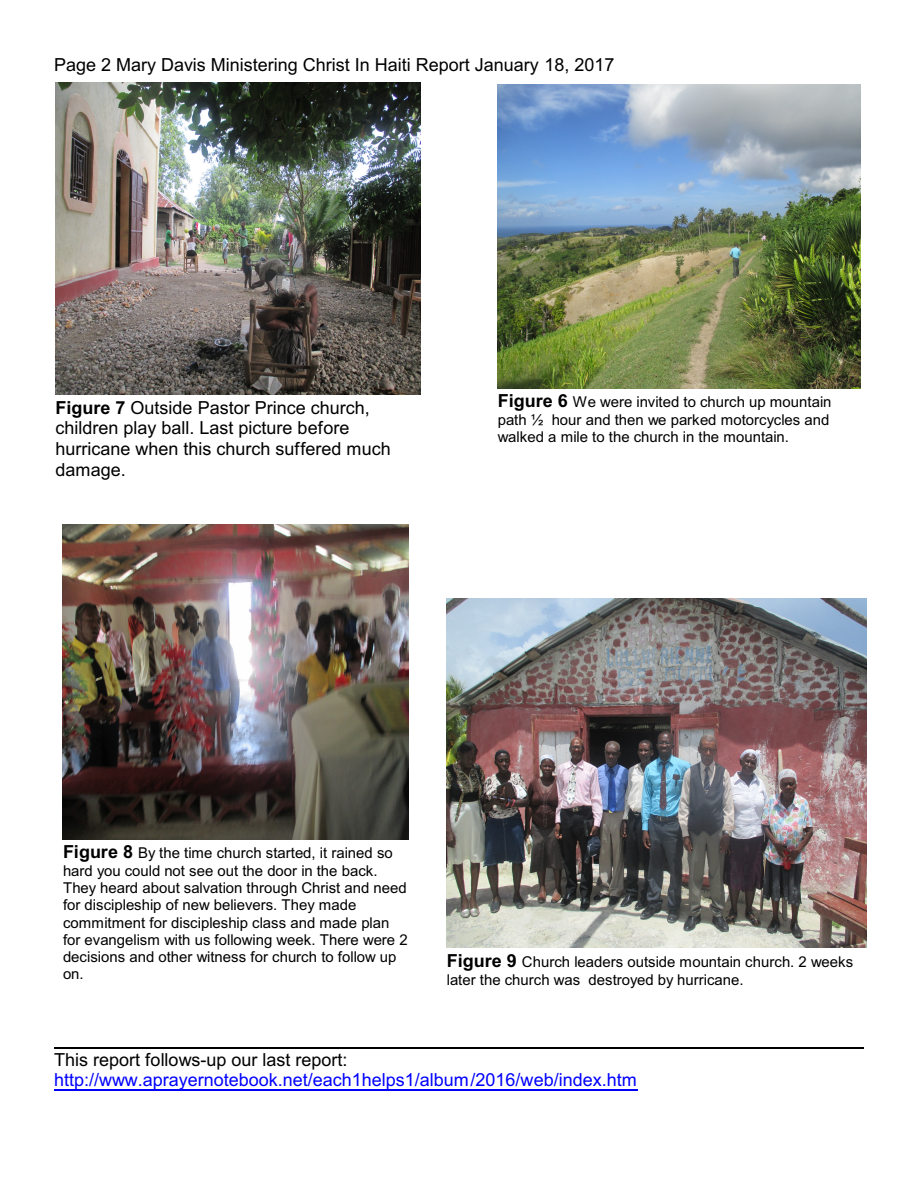
<style>
.page{position:relative;width:918px;height:1188px;background:#fff}
.page>*{position:absolute;margin:0;border:0;box-sizing:border-box;transform-origin:0 0}
.t1{font:18px/20.7px "Arial";color:#000}
.t2{font:18px "Arial";color:#00f}
.t3{font:15px/17.2px "Arial";color:#000}
.s1{font-weight:700}
.s2{font-weight:700;font-size:18px}
</style>
<div class="page">
<img style="left:498px;top:84px;width:363px;height:304px">
<img style="left:55px;top:82px;width:365px;height:312px">
<img style="left:63px;top:525px;width:346px;height:314px">
<img style="left:447px;top:598px;width:420px;height:350px">
<hr style="left:54px;top:1089px;width:583px;height:1px;background:#00f">
<hr style="left:54px;top:1047px;width:810px;height:2px;background:#000">
<p class="t1" style="left:54px;top:56px;width:562px">Page 2 Mary Davis Ministering Christ In Haiti Report January 18, 2017</p>
<p class="t1" style="left:55px;top:399px;width:337px"><span class="s1">Figure 7</span> Outside Pastor Prince church, children play ball. Last picture before hurricane when this church suffered much damage.</p>
<p class="t3" style="left:498px;top:395px;width:335px"><span class="s2">Figure 6</span> We were invited to church up mountain path ½ hour and then we parked motorcycles and walked a mile to the church in the mountain.</p>
<p class="t3" style="left:63px;top:846px;width:346px"><span class="s2">Figure 8</span> By the time church started, it rained so hard you could not see out the door in the back.<br>They heard about salvation through Christ and need for discipleship of new believers. They made commitment for discipleship class and made plan for evangelism with us following week. There were 2 decisions and other witness for church to follow up on.</p>
<p class="t3" style="left:447px;top:954px;width:408px;line-height:17.9px"><span class="s2">Figure 9</span> Church leaders outside mountain church. 2 weeks later the church was destroyed by hurricane.</p>
<p class="t1" style="left:54px;top:1051px;width:295px">This report follows-up our last report:</p>
<p class="t2" style="left:54px;top:1073px;width:584px">http://www.aprayernotebook.net/each1helps1/album/2016/web/index.htm</p>
</div>
